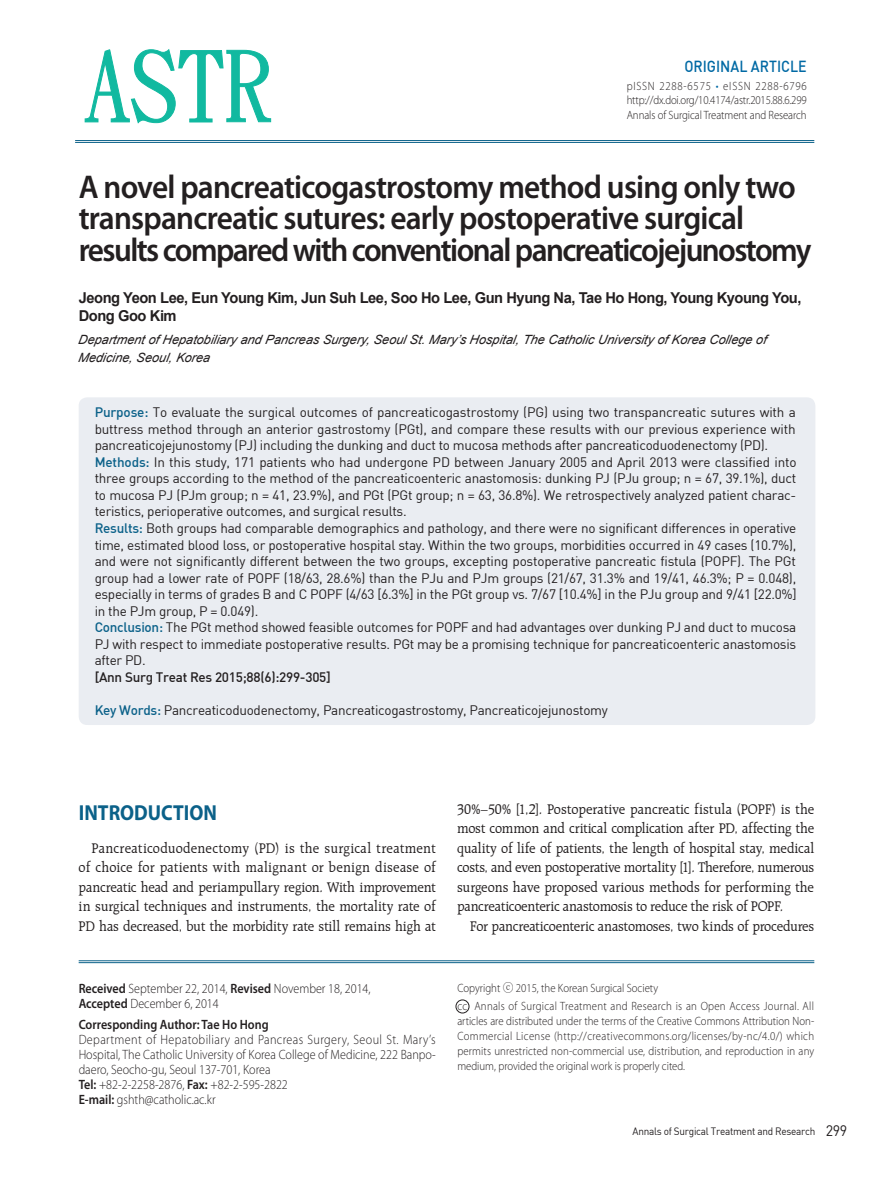
<style>
.page{position:relative;width:893px;height:1191px;background:#fff}
.page>*{position:absolute;margin:0;border:0;box-sizing:border-box;transform-origin:0 0}
.t1{font:600 33px/31.5px "Myriad Pro";letter-spacing:-.03em;color:#231f20;scale:.95 1}
.t2{font:700 21.75px "Myriad Pro";color:#0b6189;scale:.9 1}
.t3{font:15.75px "Dinmed";color:#0069a4;scale:.9 1}
.t4{font:15px/19.5px "Raleigh BT";letter-spacing:-.02em;color:#231f20;text-align:justify;scale:.94 1}
.t5{font:700 15px/18px "Arial";letter-spacing:-.03em;color:#231f20}
.t6{font:13.5px/16.5px "Dinreg";letter-spacing:-.02em;color:#231f20}
.t7{font:300 13.5px/15px "Myriad Pro";color:#231f20;scale:.9 1}
.t8{font:13.5px "Dinmed";letter-spacing:-.02em;color:#231f20}
.t9{font:600 13.5px "Myriad Pro";color:#231f20;scale:.9 1}
.t10{font:italic 12.75px/18px "Arial";color:#231f20}
.t11{font:300 12px/15px "Myriad Pro";color:#231f20;text-align:justify;scale:.9 1}
.t12{font:300 12px/18px "Myriad Pro";letter-spacing:.025em;color:#231f20;scale:.9 1}
.t13{font:10.5px "Dinreg";letter-spacing:-.025em;color:#231f20;scale:.95 1}
.s1{font-size:12.45px;color:#0069a4}
.s2{font-family:"Dinmed";color:#0b6189}
.s3{font-weight:600}
.s4{font-family:"Ymjo 420";font-weight:400}
.s5{font-size:15px}
</style>
<div class="page">
<svg style="left:84px;top:49px;width:188px;height:75px"></svg>
<hr style="left:75px;top:140px;width:739px;height:1px;background:#0b6189">
<hr style="left:75px;top:142px;width:739px;height:1px;background:#0b6189">
<div style="left:79px;top:397px;width:736px;height:328px;background:#eaedf2;border-radius:9px"></div>
<div style="left:456px;top:999px;width:13px;height:14px;border:1px solid #231f20;border-radius:50%"></div>
<hr style="left:79px;top:960px;width:735px;height:1px;background:#0b6189">
<hr style="left:79px;top:962px;width:735px;height:1px;background:#0b6189">
<p class="t3" style="left:684px;top:56px;width:138px">ORIGINAL ARTICLE</p>
<p class="t11" style="left:627px;top:78px;width:202px">pISSN 2288-6575 <span class="s1">•</span> eISSN 2288-6796 http://dx.doi.org/10.4174/astr.2015.88.6.299<br>Annals of Surgical Treatment and Research</p>
<h1 class="t1" style="left:79px;top:170px;width:773px">A novel pancreaticogastrostomy method using only two transpancreatic sutures: early postoperative surgical results compared with conventional pancreaticojejunostomy</h1>
<p class="t5" style="left:79px;top:289px;width:724px">Jeong Yeon Lee, Eun Young Kim, Jun Suh Lee, Soo Ho Lee, Gun Hyung Na, Tae Ho Hong, Young Kyoung You,<br>Dong Goo Kim</p>
<p class="t10" style="left:78px;top:330px;width:690px">Department of Hepatobiliary and Pancreas Surgery,Seoul St.Mary’s Hospital,The Catholic University of Korea College of<br>Medicine,Seoul,Korea</p>
<p class="t6" style="left:95px;top:404px;width:704px"><span class="s2">Purpose:</span> To evaluate the surgical outcomes of pancreaticogastrostomy (PG) using two transpancreatic sutures with a buttress method through an anterior gastrostomy (PGt), and compare these results with our previous experience with pancreaticojejunostomy (PJ) including the dunking and duct to mucosa methods after pancreaticoduodenectomy (PD).<br><span class="s2">Methods:</span> In this study, 171 patients who had undergone PD between January 2005 and April 2013 were classified into three groups according to the method of the pancreaticoenteric anastomosis: dunking PJ (PJu group; n = 67, 39.1%), duct to mucosa PJ (PJm group; n = 41, 23.9%), and PGt (PGt group; n = 63, 36.8%). We retrospectively analyzed patient charac&shy;teristics, perioperative outcomes, and surgical results.<br><span class="s2">Results:</span> Both groups had comparable demographics and pathology, and there were no significant differences in operative time, estimated blood loss, or postoperative hospital stay. Within the two groups, morbidities occurred in 49 cases (10.7%), and were not significantly different between the two groups, excepting postoperative pancreatic fistula (POPF). The PGt group had a lower rate of POPF (18/63, 28.6%) than the PJu and PJm groups (21/67, 31.3% and 19/41, 46.3%; P = 0.048), especially in terms of grades B and C POPF (4/63 [6.3%] in the PGt group vs. 7/67 [10.4%] in the PJu group and 9/41 [22.0%] in the PJm group, P = 0.049).<br><span class="s2">Conclusion:</span> The PGt method showed feasible outcomes for POPF and had advantages over dunking PJ and duct to mucosa PJ with respect to immediate postoperative results. PGt may be a promising technique for pancreaticoenteric anastomosis after PD.</p>
<p class="t8" style="left:95px;top:668px;width:238px">[Ann Surg Treat Res 2015;88(6):299-305]</p>
<p class="t6" style="left:95px;top:701px;width:515px"><span class="s2">Key Words:</span> Pancreaticoduodenectomy, Pancreaticogastrostomy, Pancreaticojejunostomy</p>
<h2 class="t2" style="left:79px;top:798px;width:155px">INTRODUCTION</h2>
<p class="t4" style="left:79px;top:838px;width:381px;text-indent:13px">Pancreaticoduodenectomy (PD) is the surgical treatment of choice for patients with malignant or benign disease of pancreatic head and periampullary region. With improvement in surgical techniques and instruments, the mortality rate of PD has decreased, but the morbidity rate still remains high at</p>
<p class="t7" style="left:79px;top:981px;width:326px"><span class="s3">Received</span> September 22, 2014, <span class="s3">Revised</span> November 18, 2014,<br><span class="s3">Accepted</span> December 6, 2014</p>
<p class="t9" style="left:79px;top:1015px;width:213px">Corresponding Author: Tae Ho Hong</p>
<p class="t7" style="left:79px;top:1032px;width:398px">Department of Hepatobiliary and Pancreas Surgery, Seoul St. Mary’s Hospital, The Catholic University of Korea College of Medicine, 222 Banpo&shy;daero, Seocho-gu, Seoul 137-701, Korea<br><span class="s3">Tel:</span> +82-2-2258-2876, <span class="s3">Fax:</span> +82-2-595-2822<br><span class="s3">E-mail:</span> gshth@catholic.ac.kr</p>
<p class="t4" style="left:457px;top:799px;width:382px">30%–50% [1,2]. Postoperative pancreatic fistula (POPF) is the most common and critical complication after PD, affecting the quality of life of patients, the length of hospital stay, medical costs, and even postoperative mortality [1]. Therefore, numerous surgeons have proposed various methods for performing the pancreaticoenteric anastomosis to reduce the risk of POPF.</p>
<p class="t4" style="left:470px;top:916px;width:368px">For pancreaticoenteric anastomoses, two kinds of procedures</p>
<p class="t12" style="left:457px;top:978px;width:398px">Copyright <span class="s4">ⓒ</span> 2015, the Korean Surgical Society<br>cc Annals of Surgical Treatment and Research is an Open Access Journal. All</p>
<p class="t11" style="left:457px;top:1013px;width:398px">articles are distributed under the terms of the Creative Commons Attribution Non-Commercial License (http://creativecommons.org/licenses/by-nc/4.0/) which permits unrestricted non-commercial use, distribution, and reproduction in any medium, provided the original work is properly cited.</p>
<p class="t13" style="left:633px;top:1124px;width:228px">Annals of Surgical Treatment and Research <span class="s5">299</span></p>
</div>
